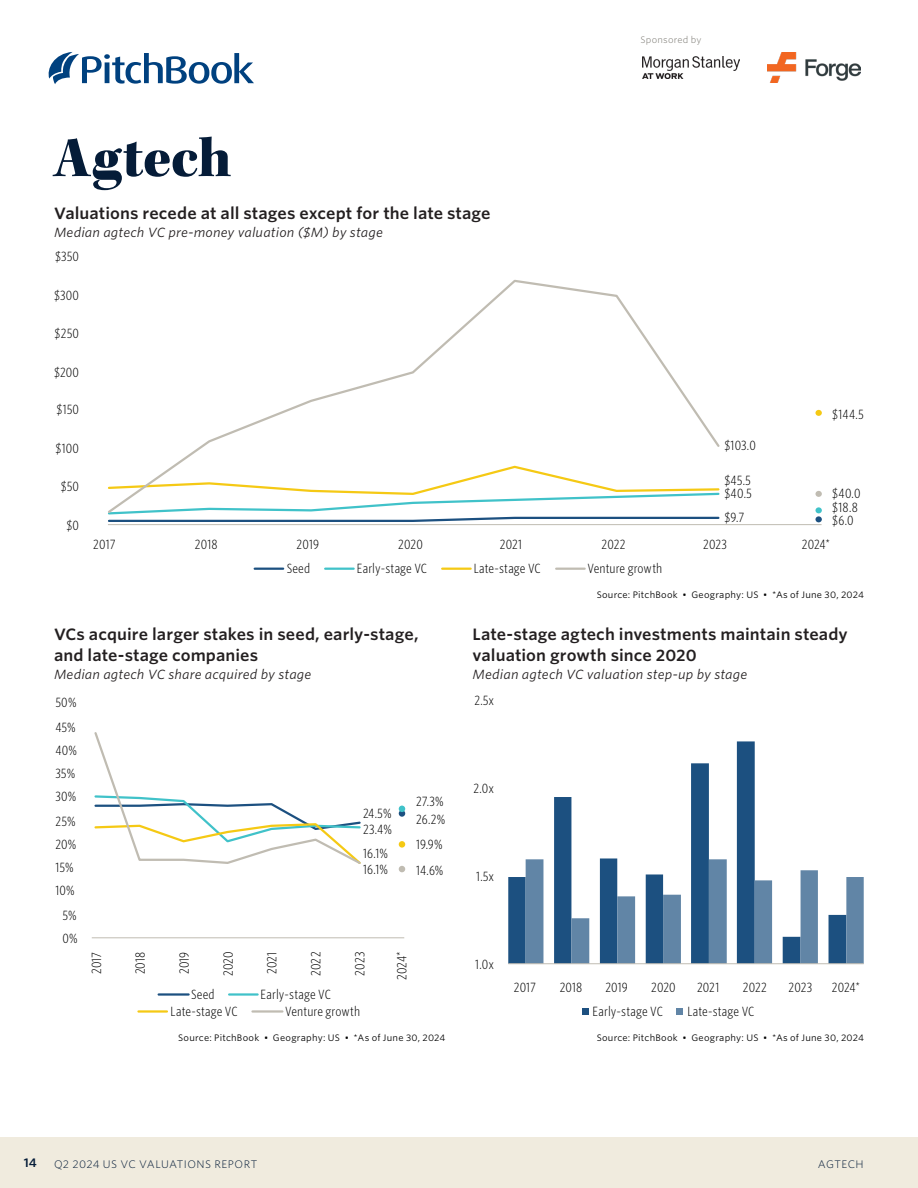
<style>
.page{position:relative;width:918px;height:1188px;background:#fff}
.page>*{position:absolute;margin:0;border:0;box-sizing:border-box;transform-origin:0 0}
.CR_H1{font:58.5px "Kepler Std Black Subh";color:#051c38}
.CR_Chart_title{font:600 15.75px/21px "Whitney S Sm";color:#231f20}
.t1{font:300 12.75px/15.5px "Whitney Cond S Sm";letter-spacing:.005em;color:#000}
.CR_Chart_narrative_title{font:italic 12.75px "Whitney S Sm";letter-spacing:.01em;color:#231f20}
.t2{font:600 12px "Whitney S Sm";color:#051c38}
.CR_Footer_right{font:300 10.5px "Whitney S Sm";letter-spacing:.04em;color:#051c38}
.CR_Source_tag{font:9px "Whitney S Sm";letter-spacing:.025em;color:#000}
.t3{font:300 9px "Whitney S Sm";letter-spacing:.025em;color:#78766f}
</style>
<div class="page">
<div style="left:0;top:1137px;width:918px;height:51px;background:#f0ebde"></div>
<svg style="left:49px;top:52px;width:205px;height:32px"></svg>
<img style="left:642px;top:56px;width:97px;height:23px">
<img style="left:767px;top:52px;width:93px;height:31px">
<hr style="left:108px;top:524px;width:714px;height:1px;background:#c0bcb2">
<div style="left:815px;top:516px;width:7px;height:6px;background:#1c5080;border-radius:50%"></div>
<div style="left:815px;top:507px;width:7px;height:6px;background:#40c2c9;border-radius:50%"></div>
<svg style="left:108px;top:516px;width:612px;height:6px"></svg>
<div style="left:815px;top:410px;width:7px;height:6px;background:#f5c914;border-radius:50%"></div>
<svg style="left:108px;top:279px;width:612px;height:236px"></svg>
<div style="left:815px;top:491px;width:7px;height:6px;background:#c0bcb2;border-radius:50%"></div>
<hr style="left:255px;top:568px;width:28px;height:2px;background:#1c5080">
<hr style="left:325px;top:568px;width:29px;height:2px;background:#40c2c9">
<hr style="left:442px;top:568px;width:29px;height:2px;background:#f5c914">
<hr style="left:556px;top:568px;width:29px;height:2px;background:#c0bcb2">
<div style="left:582px;top:1008px;width:7px;height:7px;background:#1d5080"></div>
<div style="left:677px;top:1008px;width:6px;height:7px;background:#6185a6"></div>
<svg style="left:508px;top:741px;width:247px;height:222px"></svg>
<svg style="left:526px;top:859px;width:338px;height:104px"></svg>
<hr style="left:508px;top:963px;width:356px;height:1px;background:#c0bcb2">
<hr style="left:92px;top:937px;width:312px;height:1px;background:#c0bcb2">
<div style="left:399px;top:810px;width:6px;height:7px;background:#1c5080;border-radius:50%"></div>
<svg style="left:399px;top:806px;width:6px;height:6px"></svg>
<div style="left:399px;top:841px;width:6px;height:7px;background:#f5c914;border-radius:50%"></div>
<svg style="left:94px;top:732px;width:267px;height:132px"></svg>
<svg style="left:399px;top:866px;width:6px;height:6px"></svg>
<hr style="left:159px;top:993px;width:30px;height:3px;background:#1c5080">
<hr style="left:229px;top:993px;width:29px;height:3px;background:#40c2c9">
<hr style="left:138px;top:1010px;width:29px;height:3px;background:#f5c914">
<hr style="left:252px;top:1010px;width:30px;height:3px;background:#c0bcb2">
<p class="CR_H1" style="left:54px;top:124px;width:179px">Agtech</p>
<p class="CR_Chart_title" style="left:54px;top:202px;width:438px">Valuations recede at all stages except for the late stage</p>
<p class="CR_Chart_narrative_title" style="left:54px;top:223px;width:330px">Median agtech VC pre-money valuation ($M) by stage</p>
<p class="t1" style="left:55px;top:249px;width:26px">$350</p>
<p class="t1" style="left:54px;top:288px;width:27px">$300</p>
<p class="t1" style="left:55px;top:325px;width:26px">$250</p>
<p class="t1" style="left:54px;top:364px;width:27px">$200</p>
<p class="t1" style="left:56px;top:402px;width:24px">$150</p>
<p class="t1" style="left:55px;top:441px;width:25px">$100</p>
<p class="t1" style="left:61px;top:478px;width:20px">$50</p>
<p class="t1" style="left:67px;top:517px;width:14px">$0</p>
<p class="t3" style="left:641px;top:34px;width:62px">Sponsored by</p>
<p class="t1" style="left:724px;top:438px;width:33px">$103.0</p>
<p class="t1" style="left:832px;top:406px;width:33px">$144.5</p>
<p class="t1" style="left:724px;top:472px;width:28px">$45.5</p>
<p class="t1" style="left:724px;top:486px;width:29px">$40.5</p>
<p class="t1" style="left:832px;top:486px;width:30px">$40.0</p>
<p class="t1" style="left:832px;top:499px;width:27px">$18.8</p>
<p class="t1" style="left:724px;top:510px;width:21px">$9.7</p>
<p class="t1" style="left:832px;top:513px;width:23px">$6.0</p>
<p class="t1" style="left:93px;top:537px;width:24px">2017</p>
<p class="t1" style="left:195px;top:537px;width:24px">2018</p>
<p class="t1" style="left:297px;top:537px;width:24px">2019</p>
<p class="t1" style="left:398px;top:537px;width:26px">2020</p>
<p class="t1" style="left:500px;top:537px;width:24px">2021</p>
<p class="t1" style="left:602px;top:537px;width:26px">2022</p>
<p class="t1" style="left:703px;top:537px;width:25px">2023</p>
<p class="t1" style="left:802px;top:537px;width:30px">2024*</p>
<p class="t1" style="left:287px;top:560px;width:25px">Seed</p>
<p class="t1" style="left:357px;top:560px;width:72px">Early-stage VC</p>
<p class="t1" style="left:474px;top:560px;width:69px">Late-stage VC</p>
<p class="t1" style="left:587px;top:560px;width:77px">Venture growth</p>
<p class="CR_Source_tag" style="left:597px;top:588px;width:269px">Source: PitchBook • Geography: US • *As of June 30, 2024</p>
<p class="CR_Chart_title" style="left:472px;top:624px;width:377px">Late-stage agtech investments maintain steady valuation growth since 2020</p>
<p class="CR_Chart_narrative_title" style="left:472px;top:666px;width:276px">Median agtech VC valuation step-up by stage</p>
<p class="CR_Chart_title" style="left:54px;top:624px;width:366px">VCs acquire larger stakes in seed, early-stage, and late-stage companies</p>
<p class="CR_Chart_narrative_title" style="left:54px;top:666px;width:259px">Median agtech VC share acquired by stage</p>
<p class="t1" style="left:55px;top:694px;width:23px">50%</p>
<p class="t1" style="left:55px;top:719px;width:22px">45%</p>
<p class="t1" style="left:55px;top:742px;width:23px">40%</p>
<p class="t1" style="left:55px;top:765px;width:21px">35%</p>
<p class="t1" style="left:55px;top:788px;width:22px">30%</p>
<p class="t1" style="left:55px;top:813px;width:22px">25%</p>
<p class="t1" style="left:55px;top:836px;width:23px">20%</p>
<p class="t1" style="left:55px;top:859px;width:20px">15%</p>
<p class="t1" style="left:55px;top:883px;width:21px">10%</p>
<p class="t1" style="left:62px;top:907px;width:16px">5%</p>
<p class="t1" style="left:62px;top:930px;width:17px">0%</p>
<p class="t1" style="left:474px;top:693px;width:21px">2.5x</p>
<p class="t1" style="left:363px;top:805px;width:30px">24.5%<br>23.4%</p>
<p class="t1" style="left:363px;top:861px;width:27px">16.1%</p>
<p class="t1" style="left:363px;top:845px;width:27px">16.1%</p>
<p class="t1" style="left:416px;top:793px;width:29px">27.3%</p>
<p class="t1" style="left:416px;top:831px;width:29px;line-height:26.2px">19.9%<br>14.6%</p>
<p class="t1" style="left:416px;top:811px;width:31px">26.2%</p>
<p class="t1" style="left:473px;top:780px;width:22px">2.0x</p>
<p class="t1" style="left:476px;top:868px;width:19px">1.5x</p>
<p class="t1" style="left:88px;top:974px;width:24px;rotate:-90deg">2017</p>
<p class="t1" style="left:132px;top:974px;width:24px;rotate:-90deg">2018</p>
<p class="t1" style="left:176px;top:974px;width:24px;rotate:-90deg">2019</p>
<p class="t1" style="left:220px;top:976px;width:26px;rotate:-90deg">2020</p>
<p class="t1" style="left:264px;top:974px;width:24px;rotate:-90deg">2021</p>
<p class="t1" style="left:308px;top:976px;width:26px;rotate:-90deg">2022</p>
<p class="t1" style="left:352px;top:976px;width:25px;rotate:-90deg">2023</p>
<p class="t1" style="left:394px;top:980px;width:30px;rotate:-90deg">2024*</p>
<p class="t1" style="left:191px;top:986px;width:25px">Seed</p>
<p class="t1" style="left:261px;top:986px;width:72px">Early-stage VC</p>
<p class="t1" style="left:171px;top:1003px;width:69px">Late-stage VC</p>
<p class="t1" style="left:285px;top:1003px;width:77px">Venture growth</p>
<p class="CR_Source_tag" style="left:178px;top:1031px;width:269px">Source: PitchBook • Geography: US • *As of June 30, 2024</p>
<p class="CR_Source_tag" style="left:597px;top:1031px;width:269px">Source: PitchBook • Geography: US • *As of June 30, 2024</p>
<p class="t1" style="left:475px;top:956px;width:20px">1.0x</p>
<p class="t1" style="left:514px;top:979px;width:24px">2017</p>
<p class="t1" style="left:560px;top:979px;width:24px">2018</p>
<p class="t1" style="left:605px;top:979px;width:24px">2019</p>
<p class="t1" style="left:651px;top:979px;width:26px">2020</p>
<p class="t1" style="left:697px;top:979px;width:24px">2021</p>
<p class="t1" style="left:743px;top:979px;width:26px">2022</p>
<p class="t1" style="left:789px;top:979px;width:25px">2023</p>
<p class="t1" style="left:832px;top:979px;width:30px">2024*</p>
<p class="t1" style="left:593px;top:1003px;width:72px">Early-stage VC</p>
<p class="t1" style="left:687px;top:1003px;width:69px">Late-stage VC</p>
<p class="t2" style="left:24px;top:1154px;width:15px">14</p>
<p class="CR_Footer_right" style="left:54px;top:1156px;width:205px">Q2 2024 US VC VALUATIONS REPORT</p>
<p class="CR_Footer_right" style="left:818px;top:1157px;width:47px">AGTECH</p>
</div>
